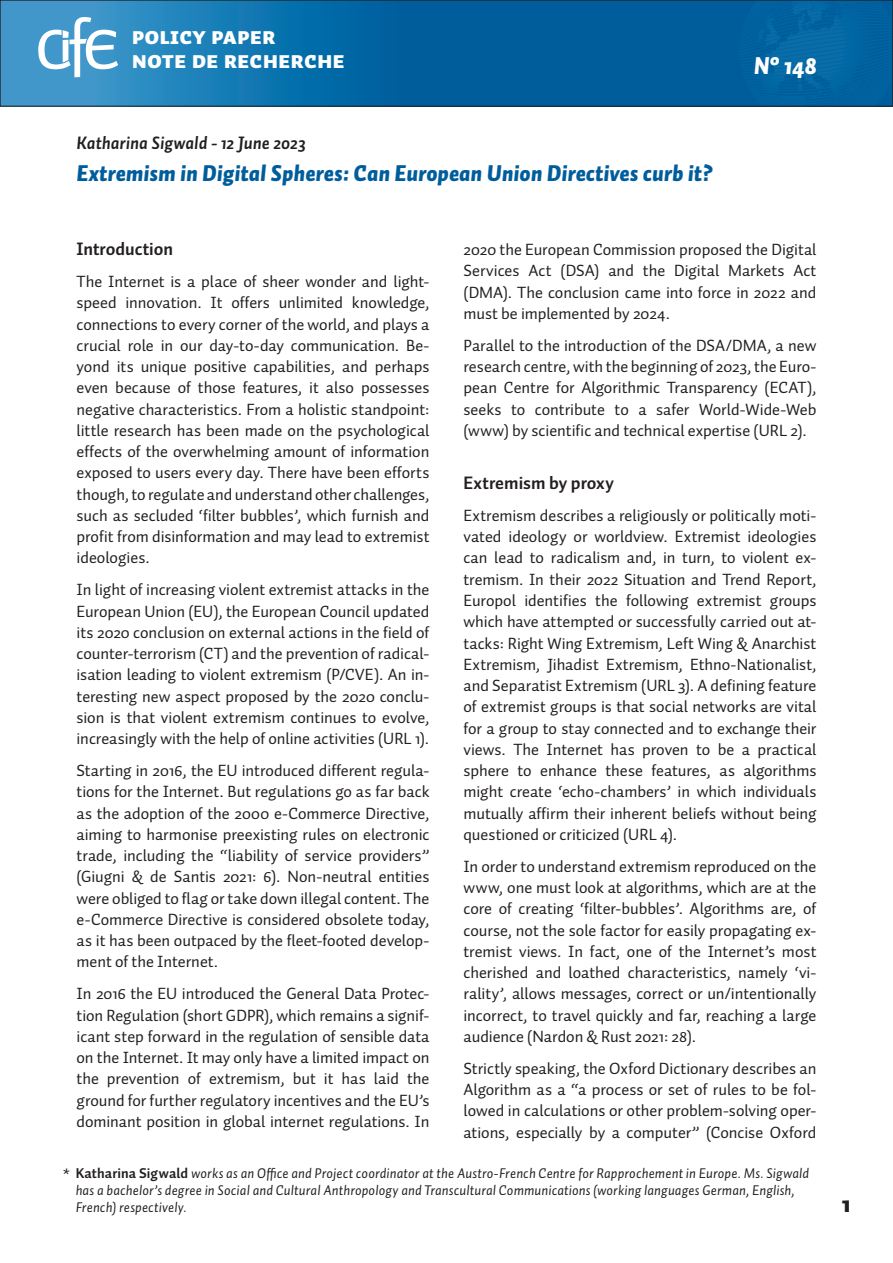
<style>
.page{position:relative;width:893px;height:1263px;background:#fff}
.page>*{position:absolute;margin:0;border:0;box-sizing:border-box;transform-origin:0 0}
.t1{font:24px "Auto Pro Black Italic 1";color:#fff}
.t2{font:900 24px "Auto Pro";color:#231f20}
.t3{font:23.85px/24.8px "Auto Pro Black Small Caps";color:#fff}
._0_Headline_1{font:22.5px "Auto Pro Black Italic 1";color:#005d9c}
._1_Subhead_1{font:700 18px "Auto Pro";color:#231f20}
._0_Autor{font:18px "Auto Pro Bold Italic 1";color:#231f20}
._2_Grundtext_GB{font:16.5px/21.3px "Auto Pro";letter-spacing:-.005em;color:#231f20;text-align:justify}
._4_Sternchen_Autor{font:14.25px/17px "Auto Pro Regular Italic 1";letter-spacing:.005em;color:#231f20}
.s1{font-family:"Auto Pro";font-weight:700}
</style>
<div class="page">
<svg style="left:2px;top:2px;width:737px;height:102px;background:#0d6da9"></svg>
<svg style="left:739px;top:2px;width:152px;height:102px;background:#0163a1"></svg>
<div style="left:0;top:0;width:893px;height:106px;border:1px solid #231f20"></div>
<svg style="left:38px;top:17px;width:80px;height:60px"></svg>
<h2 class="t3" style="left:132px;top:23px;width:215px">policy paper<br>note de recherche</h2>
<p class="_0_Autor" style="left:77px;top:130px;width:231px">Katharina Sigwald - 12 June 2023</p>
<p class="_0_Headline_1" style="left:77px;top:157px;width:638px">Extremism in Digital Spheres: Can European Union Directives curb it?</p>
<h1 class="t1" style="left:754px;top:49px;width:64px">N° 148</h1>
<p class="_1_Subhead_1" style="left:77px;top:236px;width:98px">Introduction</p>
<p class="_2_Grundtext_GB" style="left:77px;top:270px;width:354px">The Internet is a place of sheer wonder and light&shy;speed innovation. It offers unlimited knowledge, connections to every corner of the world, and plays a crucial role in our day-to-day communication. Be&shy;yond its unique positive capabilities, and perhaps even because of those features, it also possesses negative characteristics. From a holistic standpoint: little research has been made on the psychological effects of the overwhelming amount of information exposed to users every day. There have been efforts though, to regulate and understand other challenges, such as secluded ‘filter bubbles’, which furnish and profit from disinformation and may lead to extremist ideologies.</p>
<p class="_2_Grundtext_GB" style="left:77px;top:579px;width:354px">In light of increasing violent extremist attacks in the European Union (EU), the European Council updated its 2020 conclusion on external actions in the field of counter-terrorism (CT) and the prevention of radical&shy;isation leading to violent extremism (P/CVE). An in&shy;teresting new aspect proposed by the 2020 conclu&shy;sion is that violent extremism continues to evolve, increasingly with the help of online activities (URL 1).</p>
<p class="_2_Grundtext_GB" style="left:77px;top:759px;width:354px">Starting in 2016, the EU introduced different regula&shy;tions for the Internet. But regulations go as far back as the adoption of the 2000 e-Commerce Directive, aiming to harmonise preexisting rules on electronic trade, including the “liability of service providers” (Giugni &amp; de Santis 2021: 6). Non-neutral entities were obliged to flag or take down illegal content. The e-Commerce Directive is considered obsolete today, as it has been outpaced by the fleet-footed develop&shy;ment of the Internet.</p>
<p class="_2_Grundtext_GB" style="left:77px;top:983px;width:354px">In 2016 the EU introduced the General Data Protec&shy;tion Regulation (short GDPR), which remains a signif&shy;icant step forward in the regulation of sensible data on the Internet. It may only have a limited impact on the prevention of extremism, but it has laid the ground for further regulatory incentives and the EU’s dominant position in global internet regulations. In</p>
<p class="_2_Grundtext_GB" style="left:463px;top:239px;width:354px">2020 the European Commission proposed the Digital Services Act (DSA) and the Digital Markets Act (DMA). The conclusion came into force in 2022 and must be implemented by 2024.</p>
<p class="_2_Grundtext_GB" style="left:463px;top:334px;width:354px">Parallel to the introduction of the DSA/DMA, a new research centre, with the beginning of 2023, the Euro&shy;pean Centre for Algorithmic Transparency (ECAT), seeks to contribute to a safer World-Wide-Web (www) by scientific and technical expertise (URL 2).</p>
<p class="_1_Subhead_1" style="left:463px;top:470px;width:152px">Extremism by proxy</p>
<p class="_2_Grundtext_GB" style="left:463px;top:504px;width:354px">Extremism describes a religiously or politically moti&shy;vated ideology or worldview. Extremist ideologies can lead to radicalism and, in turn, to violent ex&shy;tremism. In their 2022 Situation and Trend Report, Europol identifies the following extremist groups which have attempted or successfully carried out at&shy;tacks: Right Wing Extremism, Left Wing &amp; Anarchist Extremism, Jihadist Extremism, Ethno-Nationalist, and Separatist Extremism (URL 3). A defining feature of extremist groups is that social networks are vital for a group to stay connected and to exchange their views. The Internet has proven to be a practical sphere to enhance these features, as algorithms might create ‘echo-chambers’ in which individuals mutually affirm their inherent beliefs without being questioned or criticized (URL 4).</p>
<p class="_2_Grundtext_GB" style="left:463px;top:855px;width:354px">In order to understand extremism reproduced on the www, one must look at algorithms, which are at the core of creating ‘filter-bubbles’. Algorithms are, of course, not the sole factor for easily propagating ex&shy;tremist views. In fact, one of the Internet’s most cherished and loathed characteristics, namely ‘vi&shy;rality’, allows messages, correct or un/intentionally incorrect, to travel quickly and far, reaching a large audience (Nardon &amp; Rust 2021: 28).</p>
<p class="_2_Grundtext_GB" style="left:463px;top:1057px;width:354px">Strictly speaking, the Oxford Dictionary describes an Algorithm as a “a process or set of rules to be fol&shy;lowed in calculations or other problem-solving oper&shy;ations, especially by a computer” (Concise Oxford</p>
<p class="_4_Sternchen_Autor" style="left:76px;top:1164px;width:735px;text-indent:-13px">* <span class="s1">Katharina Sigwald</span> works as an Office and Project coordinator at the Austro-French Centre for Rapprochement in Europe. Ms. Sigwald has a bachelor’s degree in Social and Cultural Anthropology and Transcultural Communications (working languages German, English,<br>French) respectively.</p>
<h1 class="t2" style="left:842px;top:1186px;width:10px">1</h1>
</div>
